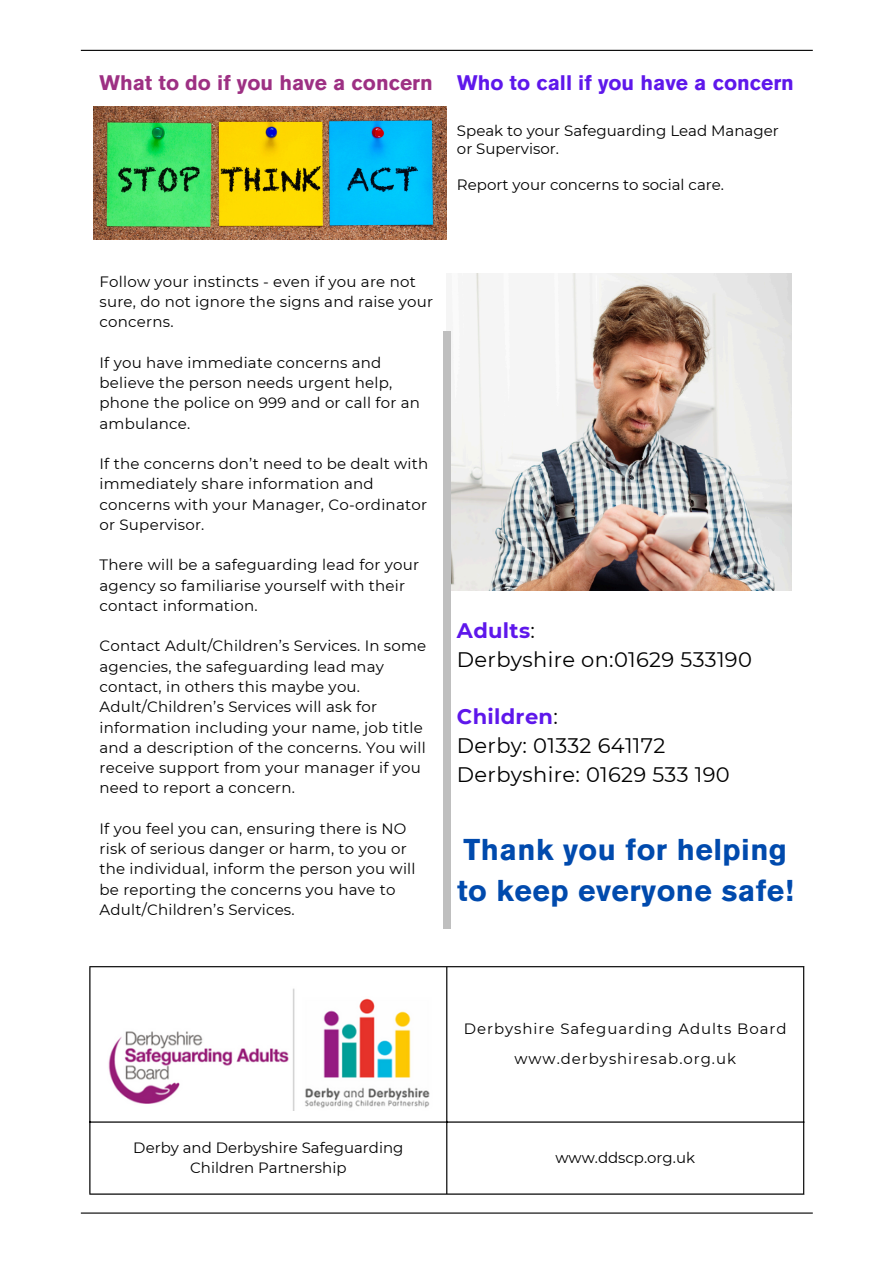
<style>
.page{position:relative;width:894px;height:1264px;background:#fff}
.page>*{position:absolute;margin:0;border:0;box-sizing:border-box;transform-origin:0 0}
.t1{font:700 30px/41.7px "Akzidenz Grotesk Pro";letter-spacing:.015em;color:#004aad}
.t2{font:21px "Montserrat";letter-spacing:.015em;color:#000}
.t3{font:700 21px "Akzidenz Grotesk Pro";color:#5e17eb}
.t4{font:700 21px "Akzidenz Grotesk Pro";color:#9d3083}
.t5{font:700 21px "Montserrat";letter-spacing:.015em;color:#5e17eb}
.t6{font:15px/20.2px "Montserrat";letter-spacing:.015em;color:#000}
.t7{font:15px "Montserrat";letter-spacing:.065em;color:#000}
.s1{font-weight:400;color:#000}
</style>
<div class="page">
<hr style="left:81px;top:50px;width:731px;height:1px;background:#000">
<hr style="left:81px;top:1212px;width:731px;height:1px;background:#000">
<hr style="left:89px;top:967px;width:1px;height:226px;background:#000">
<hr style="left:446px;top:967px;width:1px;height:226px;background:#000">
<hr style="left:802px;top:967px;width:2px;height:226px;background:#000">
<hr style="left:89px;top:966px;width:715px;height:1px;background:#000">
<hr style="left:89px;top:1121px;width:715px;height:1px;background:#000">
<hr style="left:89px;top:1193px;width:715px;height:1px;background:#000">
<img style="left:94px;top:106px;width:352px;height:133px">
<img style="left:446px;top:273px;width:345px;height:318px">
<div style="left:443px;top:332px;width:7px;height:597px;background:#bfbfbf"></div>
<img style="left:108px;top:988px;width:322px;height:122px">
<p class="t4" style="left:99px;top:74px;width:335px">What to do if you have a concern</p>
<p class="t3" style="left:457px;top:74px;width:338px">Who to call if you have a concern</p>
<p class="t6" style="left:457px;top:122px;width:323px;line-height:18px">Speak to your Safeguarding Lead Manager or Supervisor.</p>
<p class="t6" style="left:457px;top:175px;width:268px">Report your concerns to social care.</p>
<p class="t6" style="left:99px;top:271px;width:335px">Follow your instincts - even if you are not sure, do not ignore the signs and raise your concerns.</p>
<p class="t6" style="left:99px;top:352px;width:322px">If you have immediate concerns and believe the person needs urgent help, phone the police on 999 and or call for an ambulance.</p>
<p class="t6" style="left:99px;top:453px;width:330px">If the concerns don’t need to be dealt with immediately share information and concerns with your Manager, Co-ordinator or Supervisor.</p>
<p class="t6" style="left:99px;top:555px;width:321px">There will be a safeguarding lead for your agency so familiarise yourself with their contact information.</p>
<p class="t6" style="left:99px;top:636px;width:328px">Contact Adult/Children’s Services. In some agencies, the safeguarding lead may contact, in others this maybe you.<br>Adult/Children’s Services will ask for information including your name, job title and a description of the concerns. You will receive support from your manager if you need to report a concern.</p>
<p class="t6" style="left:99px;top:818px;width:317px">If you feel you can, ensuring there is NO risk of serious danger or harm, to you or the individual, inform the person you will be reporting the concerns you have to Adult/Children’s Services.</p>
<p class="t5" style="left:457px;top:617px;width:79px">Adults<span class="s1">:</span></p>
<p class="t2" style="left:457px;top:647px;width:296px">Derbyshire on:01629 533190</p>
<p class="t5" style="left:457px;top:703px;width:102px">Children<span class="s1">:</span></p>
<p class="t2" style="left:457px;top:732px;width:210px">Derby: 01332 641172</p>
<p class="t2" style="left:457px;top:761px;width:274px">Derbyshire: 01629 533 190</p>
<p class="t1" style="left:457px;top:831px;width:338px">Thank you for helping to keep everyone safe!</p>
<p class="t7" style="left:463px;top:1019px;width:324px">Derbyshire Safeguarding Adults Board</p>
<p class="t7" style="left:514px;top:1049px;width:223px">www.derbyshiresab.org.uk</p>
<p class="t6" style="left:133px;top:1137px;width:271px;text-align:center">Derby and Derbyshire Safeguarding<br>Children Partnership</p>
<p class="t6" style="left:555px;top:1147px;width:141px">www.ddscp.org.uk</p>
</div>
